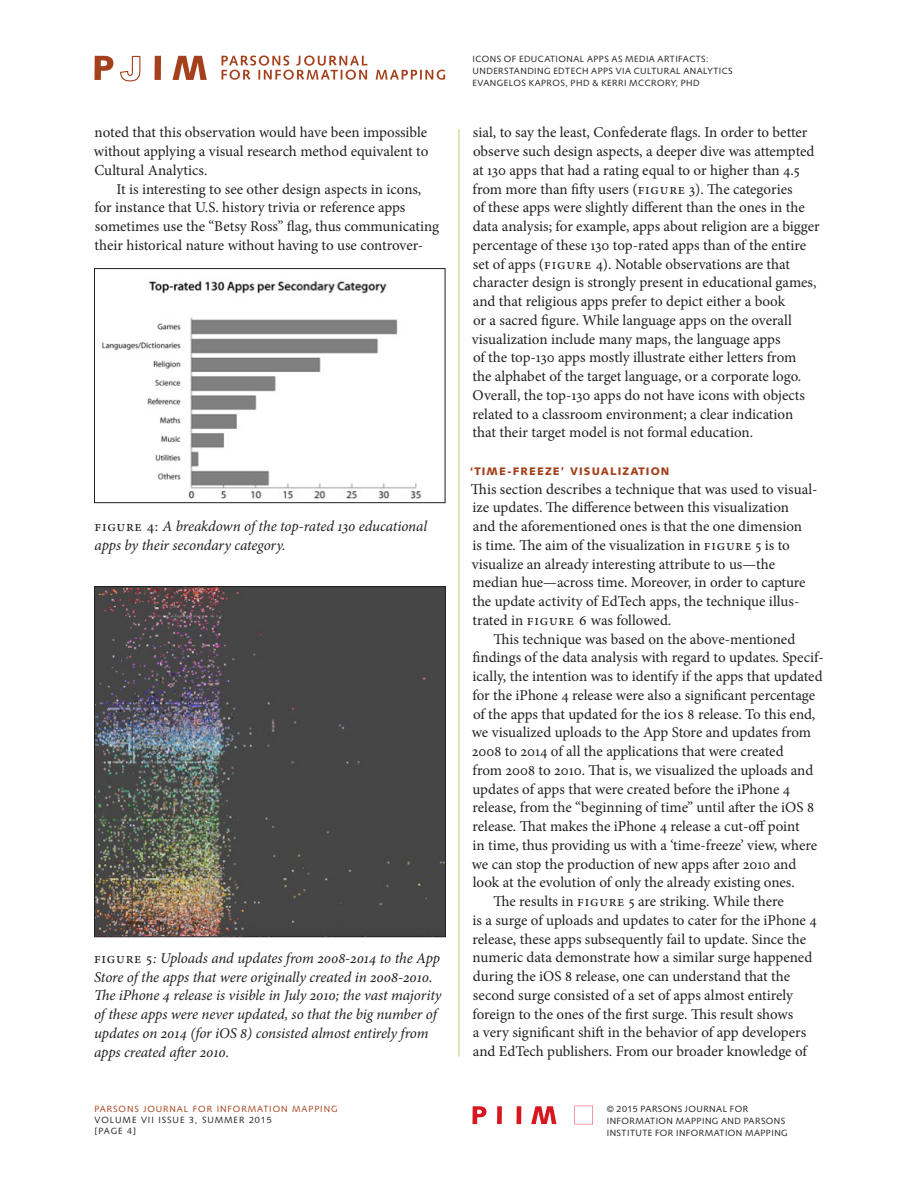
<style>
.page{position:relative;width:918px;height:1188px;background:#fff}
.page>*{position:absolute;margin:0;border:0;box-sizing:border-box;transform-origin:0 0}
.PIIM_Body_Text{font:15px/18.8px "Minion Pro";letter-spacing:-.005em;color:#231f20}
.PIIM_Body_Text__No_I{font:15px/18.8px "Minion Pro";letter-spacing:-.005em;color:#231f20}
.PIIM_Caption{font:italic 15px/18.8px "Minion Pro";letter-spacing:-.01em;color:#231f20}
.PIIM_Paper_Section_H{font:900 10.95px "Syntax LT Std";letter-spacing:.1em;color:#a4401c}
.t1{font:9px/12px "Syntax LT Std";letter-spacing:.05em;color:#231f20}
.t2{font:9px "Syntax LT Std";letter-spacing:.1em;color:#a4401c}
.t3{font:9px/10.8px "Syntax LT Std";letter-spacing:.1em;color:#231f20}
.s1{font-style:normal}
</style>
<div class="page">
<svg style="left:472px;top:1106px;width:14px;height:18px"></svg>
<div style="left:497px;top:1106px;width:5px;height:18px;background:#d7171f"></div>
<hr style="left:517px;top:1106px;width:4px;height:18px;background:#d7171f">
<svg style="left:531px;top:1106px;width:25px;height:18px"></svg>
<svg style="left:574px;top:1106px;width:19px;height:18px"></svg>
<svg style="left:221px;top:55px;width:146px;height:25px"></svg>
<svg style="left:376px;top:70px;width:69px;height:10px"></svg>
<svg style="left:120px;top:56px;width:20px;height:25px"></svg>
<svg style="left:94px;top:56px;width:19px;height:24px"></svg>
<div style="left:155px;top:56px;width:6px;height:24px;background:#a4401c"></div>
<svg style="left:173px;top:56px;width:34px;height:24px"></svg>
<hr style="left:458px;top:129px;width:2px;height:928px;background:#dfd9a9">
<img style="left:96px;top:588px;width:348px;height:347px">
<div style="left:94px;top:586px;width:352px;height:351px;border:1px solid #231f20"></div>
<img style="left:101px;top:281px;width:321px;height:218px">
<div style="left:94px;top:268px;width:351px;height:235px;border:1px solid #231f20"></div>
<p class="PIIM_Body_Text" style="left:94px;top:123px;width:336px;text-align:justify">noted that this observation would have been impossible without applying a visual research method equivalent to Cultural Analytics.</p>
<p class="PIIM_Body_Text" style="left:94px;top:180px;width:346px;text-indent:22px">It is interesting to see other design aspects in icons, for instance that U.S. history trivia or reference apps sometimes use the “Betsy Ross” flag, thus communicating their historical nature without having to use controver-</p>
<p class="PIIM_Caption" style="left:94px;top:517px;width:334px"><span class="s1">Figure 4:</span> A breakdown of the top-rated 130 educational apps by their secondary category.</p>
<p class="PIIM_Caption" style="left:94px;top:949px;width:349px"><span class="s1">Figure 5</span>: Uploads and updates from 2008-2014 to the App Store of the apps that were originally created in 2008-2010.<br>The iPhone 4 release is visible in July 2010; the vast majority of these apps were never updated, so that the big number of updates on 2014 (for iOS 8) consisted almost entirely from apps created after 2010.</p>
<p class="t1" style="left:472px;top:53px;width:262px">ICONS OF EDUCATIONAL APPS AS MEDIA ARTIFACTS:<br>UNDERSTANDING EDTECH APPS VIA CULTURAL ANALYTICS<br>EVANGELOS KAPROS, PHD &amp; KERRI MCCRORY, PHD</p>
<p class="PIIM_Body_Text" style="left:472px;top:123px;width:349px">sial, to say the least, Confederate flags. In order to better observe such design aspects, a deeper dive was attempted at 130 apps that had a rating equal to or higher than 4.5 from more than fifty users (Figure 3). The categories<br>of these apps were slightly different than the ones in the data analysis; for example, apps about religion are a bigger percentage of these 130 top-rated apps than of the entire set of apps (Figure 4). Notable observations are that character design is strongly present in educational games, and that religious apps prefer to depict either a book<br>or a sacred figure. While language apps on the overall visualization include many maps, the language apps<br>of the top-130 apps mostly illustrate either letters from<br>the alphabet of the target language, or a corporate logo.<br>Overall, the top-130 apps do not have icons with objects related to a classroom environment; a clear indication that their target model is not formal education.</p>
<p class="PIIM_Paper_Section_H" style="left:470px;top:465px;width:201px">‘TIME-FREEZE’ VISUALIZATION</p>
<p class="PIIM_Body_Text__No_I" style="left:471px;top:480px;width:348px">This section describes a technique that was used to visual&shy;ize updates. The difference between this visualization<br>and the aforementioned ones is that the one dimension<br>is time. The aim of the visualization in Figure 5 is to visualize an already interesting attribute to us—the median hue—across time. Moreover, in order to capture the update activity of EdTech apps, the technique illus&shy;trated in Figure 6 was followed.</p>
<p class="PIIM_Body_Text" style="left:472px;top:630px;width:354px;text-indent:22px">This technique was based on the above-mentioned findings of the data analysis with regard to updates. Specif&shy;ically, the intention was to identify if the apps that updated for the iPhone 4 release were also a significant percentage of the apps that updated for the iOS 8 release. To this end, we visualized uploads to the App Store and updates from 2008 to 2014 of all the applications that were created<br>from 2008 to 2010. That is, we visualized the uploads and updates of apps that were created before the iPhone 4 release, from the “beginning of time” until after the iOS 8 release. That makes the iPhone 4 release a cut-off point</p>
<p class="PIIM_Body_Text__No_I" style="left:472px;top:836px;width:347px">in time, thus providing us with a ‘time-freeze’ view, where we can stop the production of new apps after 2010 and look at the evolution of only the already existing ones.</p>
<p class="PIIM_Body_Text" style="left:493px;top:892px;width:292px">The results in Figure 5 are striking. While there</p>
<p class="PIIM_Body_Text__No_I" style="left:472px;top:911px;width:346px">is a surge of uploads and updates to cater for the iPhone 4 release, these apps subsequently fail to update. Since the numeric data demonstrate how a similar surge happened during the iOS 8 release, one can understand that the second surge consisted of a set of apps almost entirely foreign to the ones of the first surge. This result shows<br>a very significant shift in the behavior of app developers and EdTech publishers. From our broader knowledge of</p>
<p class="t2" style="left:94px;top:1104px;width:245px">PARSONS JOURNAL FOR INFORMATION MAPPING</p>
<p class="t3" style="left:94px;top:1115px;width:179px">VOLUME VII ISSUE 3, SUMMER 2015 [PAGE 4]</p>
<p class="t1" style="left:607px;top:1103px;width:183px">© 2015 PARSONS JOURNAL FOR<br>INFORMATION MAPPING AND PARSONS<br>INSTITUTE FOR INFORMATION MAPPING</p>
</div>
